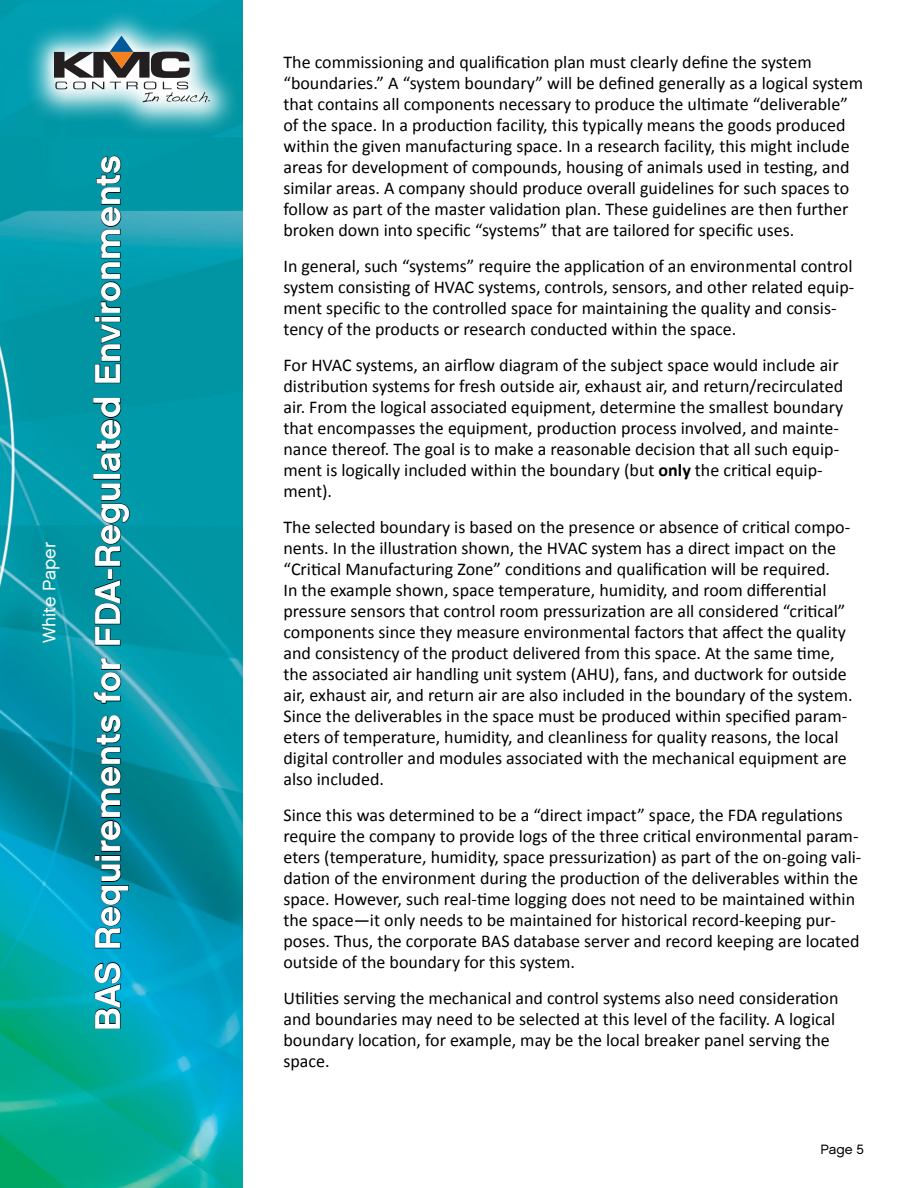
<style>
.page{position:relative;width:918px;height:1188px;background:#fff}
.page>*{position:absolute;margin:0;border:0;box-sizing:border-box;transform-origin:0 0}
.t1{font:36px "Chalet New York Nineteen Sixty";color:#fff}
.t2{font:18px/21px "Calibri";color:#000}
.t3{font:18px "Chalet London Nineteen Sixty";color:#fff}
.t4{font:13.5px "Chalet London Nineteen Sixty";color:#000}
.s1{font-weight:700}
</style>
<div class="page">
<img style="left:0;top:0;width:243px;height:1188px">
<svg style="left:25px;top:9px;width:215px;height:127px"></svg>
<div style="left:45px;top:27px;width:173px;height:84px;background:#fff;opacity:.75"></div>
<svg style="left:54px;top:36px;width:156px;height:66px"></svg>
<svg style="left:94px;top:962px;width:27px;height:67px"></svg>
<svg style="left:95px;top:715px;width:34px;height:234px"></svg>
<svg style="left:93px;top:658px;width:28px;height:46px"></svg>
<svg style="left:95px;top:579px;width:26px;height:67px"></svg>
<div style="left:108px;top:569px;width:5px;height:11px;border:1px solid #000"></div>
<svg style="left:95px;top:483px;width:35px;height:84px"></svg>
<div style="left:93px;top:474px;width:28px;height:6px;border:1px solid #000"></div>
<svg style="left:93px;top:398px;width:28px;height:74px"></svg>
<svg style="left:95px;top:156px;width:26px;height:227px"></svg>
<p class="t3" style="left:38px;top:643px;width:103px;rotate:-90deg">White Paper</p>
<h1 class="t1" style="left:86px;top:1031px;width:877px;rotate:-90deg">BAS Requirements for FDA-Regulated Environments</h1>
<p class="t2" style="left:284px;top:51px;width:581px">The commissioning and qualification plan must clearly define the system “boundaries.” A “system boundary” will be defined generally as a logical system that contains all components necessary to produce the ultimate “deliverable” of the space. In a production facility, this typically means the goods produced within the given manufacturing space. In a research facility, this might include areas for development of compounds, housing of animals used in testing, and similar areas. A company should produce overall guidelines for such spaces to follow as part of the master validation plan. These guidelines are then further broken down into specific “systems” that are tailored for specific uses.</p>
<p class="t2" style="left:284px;top:255px;width:572px">In general, such “systems” require the application of an environmental control system consisting of HVAC systems, controls, sensors, and other related equip&shy;ment specific to the controlled space for maintaining the quality and consis&shy;tency of the products or research conducted within the space.</p>
<p class="t2" style="left:284px;top:354px;width:561px">For HVAC systems, an airflow diagram of the subject space would include air distribution systems for fresh outside air, exhaust air, and return/recirculated air. From the logical associated equipment, determine the smallest boundary that encompasses the equipment, production process involved, and mainte&shy;nance thereof. The goal is to make a reasonable decision that all such equip&shy;ment is logically included within the boundary (but <span class="s1">only</span> the critical equip&shy;ment).</p>
<p class="t2" style="left:284px;top:516px;width:571px">The selected boundary is based on the presence or absence of critical compo&shy;nents. In the illustration shown, the HVAC system has a direct impact on the “Critical Manufacturing Zone” conditions and qualification will be required.<br>In the example shown, space temperature, humidity, and room differential pressure sensors that control room pressurization are all considered “critical” components since they measure environmental factors that affect the quality and consistency of the product delivered from this space. At the same time, the associated air handling unit system (AHU), fans, and ductwork for outside air, exhaust air, and return air are also included in the boundary of the system.<br>Since the deliverables in the space must be produced within specified param&shy;eters of temperature, humidity, and cleanliness for quality reasons, the local digital controller and modules associated with the mechanical equipment are also included.</p>
<p class="t2" style="left:284px;top:804px;width:579px">Since this was determined to be a “direct impact” space, the FDA regulations require the company to provide logs of the three critical environmental param&shy;eters (temperature, humidity, space pressurization) as part of the on-going vali&shy;dation of the environment during the production of the deliverables within the space. However, such real-time logging does not need to be maintained within the space—it only needs to be maintained for historical record-keeping pur&shy;poses. Thus, the corporate BAS database server and record keeping are located outside of the boundary for this system.</p>
<p class="t2" style="left:284px;top:987px;width:556px">Utilities serving the mechanical and control systems also need consideration and boundaries may need to be selected at this level of the facility. A logical boundary location, for example, may be the local breaker panel serving the space.</p>
<p class="t4" style="left:821px;top:1141px;width:45px">Page 5</p>
</div>
